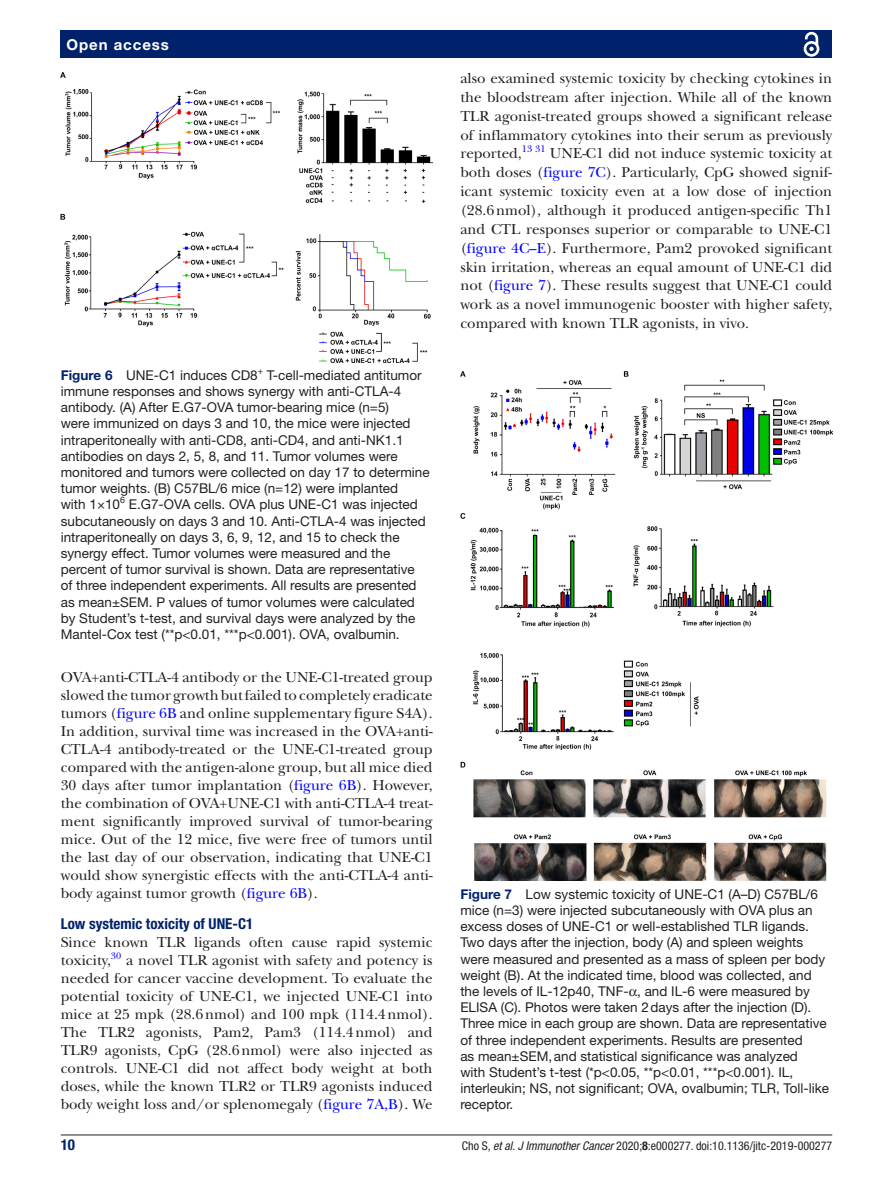
<style>
.page{position:relative;width:893px;height:1191px;background:#fff}
.page>*{position:absolute;margin:0;border:0;box-sizing:border-box;transform-origin:0 0}
.t1{font:15px/18px "New Baskerville";color:#231f20;text-align:justify}
.t2{font:700 condensed 15px "Helvetica Neue LT Std";color:#00226b}
.t3{font:700 15px "Helvetica Neue LT Std";letter-spacing:.065em;color:#fff}
.t4{font:13.5px/16.2px "Helvetica Neue LT Std";color:#231f20}
.t5{font:condensed 12px "Helvetica Neue LT Std";color:#231f20}
.t6{font:9.9px "New Baskerville";color:#00f}
.s1{font-weight:700;color:#00226b}
.s2{color:#00f}
.s3{font-style:italic}
.s4{font-weight:700}
</style>
<div class="page">
<hr style="left:61px;top:1134px;width:771px;height:1px;background:#231f20">
<div style="left:61px;top:31px;width:771px;height:27px;background:#00226b"></div>
<svg style="left:803px;top:31px;width:17px;height:26px"></svg>
<img style="left:61px;top:73px;width:372px;height:289px">
<img style="left:460px;top:372px;width:372px;height:509px">
<p class="t3" style="left:66px;top:35px;width:104px">Open access</p>
<p class="t4" style="left:61px;top:367px;width:370px"><span class="s1">Figure 6</span> UNE-C1 induces CD8<sup>+</sup> T-cell-mediated antitumor immune responses and shows synergy with anti-CTLA-4 antibody. (A) After E.G7-OVA tumor-bearing mice (n=5)<br>were immunized on days 3 and 10, the mice were injected intraperitoneally with anti-CD8, anti-CD4, and anti-NK1.1 antibodies on days 2, 5, 8, and 11. Tumor volumes were monitored and tumors were collected on day 17 to determine tumor weights. (B) C57BL/6 mice (n=12) were implanted<br>with 1×10<sup>6</sup> E.G7-OVA cells. OVA plus UNE-C1 was injected subcutaneously on days 3 and 10. Anti-CTLA-4 was injected intraperitoneally on days 3, 6, 9, 12, and 15 to check the synergy effect. Tumor volumes were measured and the percent of tumor survival is shown. Data are representative of three independent experiments. All results are presented as mean±SEM. P values of tumor volumes were calculated by Student’s t-test, and survival days were analyzed by the Mantel-Cox test (**p&lt;0.01, ***p&lt;0.001). OVA, ovalbumin.</p>
<p class="t1" style="left:61px;top:668px;width:373px">OVA+anti-CTLA-4 antibody or the UNE-C1-treated group slowed the tumor growth but failed to completely eradicate tumors (<span class="s2">figure 6B</span> and online supplementary figure S4A).<br>In addition, survival time was increased in the OVA+anti-CTLA-4 antibody-treated or the UNE-C1-treated group compared with the antigen-alone group, but all mice died 30 days after tumor implantation (<span class="s2">figure 6B</span>). However, the combination of OVA+UNE-C1 with anti-CTLA-4 treat&shy;ment significantly improved survival of tumor-bearing mice. Out of the 12 mice, five were free of tumors until the last day of our observation, indicating that UNE-C1 would show synergistic effects with the anti-CTLA-4 anti&shy;body against tumor growth (<span class="s2">figure 6B</span>).</p>
<p class="t2" style="left:61px;top:915px;width:194px">Low systemic toxicity of UNE-C1</p>
<p class="t1" style="left:61px;top:933px;width:373px">Since known TLR ligands often cause rapid systemic toxicity,</p>
<p class="t6" style="left:111px;top:949px;width:12px">30</p>
<p class="t1" style="left:61px;top:951px;width:373px;text-indent:65px">a novel TLR agonist with safety and potency is needed for cancer vaccine development. To evaluate the potential toxicity of UNE-C1, we injected UNE-C1 into mice at 25 mpk (28.6nmol) and 100 mpk (114.4nmol).<br>The TLR2 agonists, Pam2, Pam3 (114.4nmol) and TLR9 agonists, CpG (28.6nmol) were also injected as controls. UNE-C1 did not affect body weight at both doses, while the known TLR2 or TLR9 agonists induced body weight loss and/or splenomegaly (<span class="s2">figure 7A,B</span>). We</p>
<p class="t1" style="left:460px;top:69px;width:373px;line-height:18.9px">also examined systemic toxicity by checking cytokines in the bloodstream after injection. While all of the known TLR agonist-treated groups showed a significant release of inflammatory cytokines into their serum as previously reported,<sup>13</sup> <sup>31</sup> UNE-C1 did not induce systemic toxicity at both doses (<span class="s2">figure 7C</span>). Particularly, CpG showed signif&shy;icant systemic toxicity even at a low dose of injection (28.6nmol), although it produced antigen-specific Th1 and CTL responses superior or comparable to UNE-C1 (<span class="s2">figure 4C–E</span>). Furthermore, Pam2 provoked significant skin irritation, whereas an equal amount of UNE-C1 did not (<span class="s2">figure 7</span>). These results suggest that UNE-C1 could work as a novel immunogenic booster with higher safety, compared with known TLR agonists, in vivo.</p>
<p class="t4" style="left:460px;top:885px;width:370px"><span class="s1">Figure 7</span> Low systemic toxicity of UNE-C1 (A–D) C57BL/6 mice (n=3) were injected subcutaneously with OVA plus an excess doses of UNE-C1 or well-established TLR ligands.<br>Two days after the injection, body (A) and spleen weights were measured and presented as a mass of spleen per body weight (B). At the indicated time, blood was collected, and the levels of IL-12p40, TNF- , and IL-6 were measured by ELISA (C). Photos were taken 2days after the injection (D).<br>Three mice in each group are shown. Data are representative of three independent experiments. Results are presented<br>as mean±SEM,and statistical significance was analyzed<br>with Student’s t-test (*p&lt;0.05, **p&lt;0.01, ***p&lt;0.001). IL, interleukin; NS, not significant; OVA, ovalbumin; TLR, Toll-like receptor.</p>
<p class="t2" style="left:61px;top:1135px;width:16px">10</p>
<p class="t5" style="left:462px;top:1138px;width:372px">Cho S, <span class="s3">et al</span>. <span class="s3">J Immunother Cancer</span> 2020;<span class="s4">8</span>:e000277. doi:10.1136/jitc-2019-000277</p>
</div>
